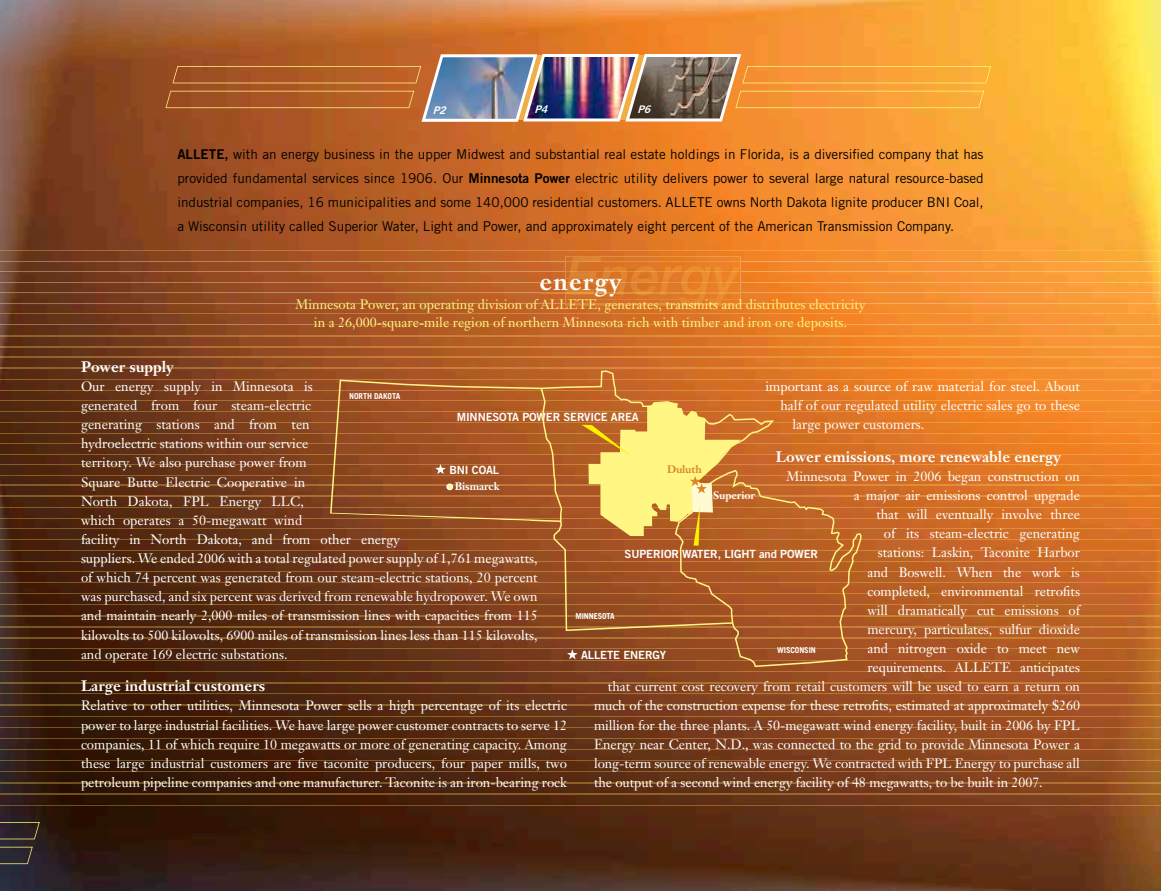
<style>
.page{position:relative;width:1161px;height:891px;background:#fff}
.page>*{position:absolute;margin:0;border:0;box-sizing:border-box;transform-origin:0 0}
.t1{font:700 24.3px "Janson Text";letter-spacing:.05em;color:#fff}
.t2{font:700 15px "Janson Text";color:#fff}
.t3{font:13.5px/19.2px "Janson Text";color:#fff}
.t4{font:13.5px/24px "Trade Gothic";color:#000;text-align:justify}
.t5{font:13.5px/18px "Janson Text";color:#fff683;text-align:center}
.t6{font:11.25px "Trade Gothic Bold Two";letter-spacing:-.01em;color:#fff}
.t7{font:700 10.65px "Janson Text";letter-spacing:-.01em;color:#fff}
.t8{font:700 10.65px "Janson Text";letter-spacing:-.01em;color:#dc8628}
.t9{font:italic 10.5px "Trade Gothic Bold Two";color:#fff}
.t10{font:700 8.1px "Trade Gothic";letter-spacing:-.01em;color:#fff}
.s1{font-family:"Trade Gothic Bold Two"}
</style>
<div class="page">
<img style="left:0;top:0;width:1161px;height:891px">
<svg style="left:0;top:822px;width:40px;height:17px"></svg>
<svg style="left:0;top:847px;width:33px;height:17px"></svg>
<img style="left:165px;top:54px;width:826px;height:68px">
<img style="left:565px;top:256px;width:175px;height:43px">
<img style="left:565px;top:279px;width:57px;height:18px">
<img style="left:565px;top:299px;width:175px;height:7px">
<img style="left:0;top:293px;width:1161px;height:1px">
<img style="left:622px;top:293px;width:118px;height:1px">
<svg style="left:541px;top:293px;width:24px;height:1px"></svg>
<img style="left:565px;top:293px;width:57px;height:1px">
<img style="left:0;top:314px;width:1161px;height:1px">
<img style="left:0;top:336px;width:1161px;height:1px">
<img style="left:0;top:357px;width:1161px;height:1px">
<img style="left:0;top:379px;width:1161px;height:1px">
<img style="left:0;top:400px;width:1161px;height:1px">
<img style="left:0;top:422px;width:1161px;height:1px">
<img style="left:0;top:443px;width:1161px;height:1px">
<img style="left:0;top:464px;width:1161px;height:1px">
<img style="left:0;top:485px;width:1161px;height:1px">
<img style="left:0;top:507px;width:1161px;height:1px">
<img style="left:0;top:528px;width:1161px;height:1px">
<img style="left:0;top:550px;width:1161px;height:1px">
<img style="left:0;top:571px;width:1161px;height:1px">
<img style="left:0;top:593px;width:1161px;height:1px">
<img style="left:0;top:616px;width:1161px;height:1px">
<img style="left:0;top:638px;width:1161px;height:1px">
<img style="left:0;top:660px;width:1161px;height:1px">
<img style="left:0;top:271px;width:1161px;height:1px">
<img style="left:565px;top:271px;width:175px;height:1px">
<img style="left:0;top:250px;width:1161px;height:1px">
<img style="left:0;top:683px;width:1161px;height:1px">
<img style="left:0;top:694px;width:1161px;height:1px">
<img style="left:0;top:261px;width:1161px;height:1px">
<img style="left:565px;top:261px;width:175px;height:1px">
<img style="left:0;top:282px;width:1161px;height:1px">
<img style="left:622px;top:282px;width:118px;height:1px">
<svg style="left:541px;top:282px;width:24px;height:1px"></svg>
<img style="left:565px;top:282px;width:57px;height:1px">
<img style="left:0;top:671px;width:1161px;height:1px">
<img style="left:0;top:649px;width:1161px;height:1px">
<img style="left:0;top:627px;width:1161px;height:1px">
<img style="left:0;top:604px;width:1161px;height:1px">
<img style="left:0;top:582px;width:1161px;height:1px">
<img style="left:0;top:561px;width:1161px;height:1px">
<img style="left:0;top:539px;width:1161px;height:1px">
<img style="left:0;top:518px;width:1161px;height:1px">
<img style="left:0;top:496px;width:1161px;height:1px">
<img style="left:0;top:475px;width:1161px;height:1px">
<img style="left:0;top:454px;width:1161px;height:1px">
<img style="left:0;top:433px;width:1161px;height:1px">
<img style="left:0;top:411px;width:1161px;height:1px">
<img style="left:0;top:390px;width:1161px;height:1px">
<img style="left:0;top:368px;width:1161px;height:1px">
<img style="left:0;top:347px;width:1161px;height:1px">
<img style="left:0;top:325px;width:1161px;height:1px">
<img style="left:314px;top:325px;width:532px;height:1px">
<img style="left:0;top:304px;width:1161px;height:1px">
<img style="left:295px;top:304px;width:571px;height:1px">
<img style="left:565px;top:304px;width:175px;height:1px">
<img style="left:0;top:716px;width:1161px;height:1px">
<img style="left:0;top:739px;width:1161px;height:1px">
<img style="left:0;top:760px;width:1161px;height:1px">
<img style="left:0;top:783px;width:1161px;height:1px">
<img style="left:0;top:805px;width:1161px;height:1px">
<img style="left:0;top:794px;width:1161px;height:1px">
<img style="left:0;top:771px;width:1161px;height:1px">
<img style="left:0;top:750px;width:1161px;height:1px">
<img style="left:0;top:727px;width:1161px;height:1px">
<img style="left:0;top:705px;width:1161px;height:1px">
<svg style="left:330px;top:370px;width:531px;height:297px;background:#a35725"></svg>
<svg style="left:435px;top:464px;width:11px;height:10px"></svg>
<svg style="left:446px;top:483px;width:7px;height:7px"></svg>
<svg style="left:733px;top:401px;width:8px;height:145px"></svg>
<svg style="left:567px;top:649px;width:11px;height:10px"></svg>
<svg style="left:541px;top:388px;width:192px;height:235px;background:#c3843f"></svg>
<p class="t9" style="left:534px;top:103px;width:18px">P4</p>
<p class="t9" style="left:638px;top:103px;width:18px">P6</p>
<p class="t4" style="left:177px;top:142px;width:808px"><span class="s1">ALLETE,</span> with an energy business in the upper Midwest and substantial real estate holdings in Florida, is a diversified company that has provided fundamental services since 1906. Our <span class="s1">Minnesota Power</span> electric utility delivers power to several large natural resource-based industrial companies, 16 municipalities and some 140,000 residential customers. ALLETE owns North Dakota lignite producer BNI Coal, a Wisconsin utility called Superior Water, Light and Power, and approximately eight percent of the American Transmission Company.</p>
<p class="t9" style="left:433px;top:103px;width:18px">P2</p>
<h1 class="t1" style="left:540px;top:266px;width:83px">energy</h1>
<p class="t5" style="left:295px;top:296px;width:572px">Minnesota Power, an operating division of ALLETE, generates, transmits and distributes electricity in a 26,000-square-mile region of northern Minnesota rich with timber and iron ore deposits.</p>
<p class="t2" style="left:81px;top:357px;width:94px">Power supply</p>
<p class="t3" style="left:81px;top:377px;width:458px">Our energy supply in Minnesota is<br>generated from four steam-electric<br>generating stations and from ten<br>hydroelectric stations within our service<br>territory. We also purchase power from<br>Square Butte Electric Cooperative in<br>North Dakota, FPL Energy LLC,<br>which operates a 50-megawatt wind<br>facility in North Dakota, and from other energy<br>suppliers. We ended 2006 with a total regulated power supply of 1,761 megawatts, of which 74 percent was generated from our steam-electric stations, 20 percent was purchased, and six percent was derived from renewable hydropower. We own and maintain nearly 2,000 miles of transmission lines with capacities from 115 kilovolts to 500 kilovolts, 6900 miles of transmission lines less than 115 kilovolts, and operate 169 electric substations.</p>
<p class="t2" style="left:81px;top:676px;width:186px">Large industrial customers</p>
<p class="t3" style="left:81px;top:696px;width:488px;text-align:justify">Relative to other utilities, Minnesota Power sells a high percentage of its electric power to large industrial facilities. We have large power customer contracts to serve 12 companies, 11 of which require 10 megawatts or more of generating capacity. Among these large industrial customers are five taconite producers, four paper mills, two petroleum pipeline companies and one manufacturer. Taconite is an iron-bearing rock</p>
<p class="t3" style="left:765px;top:377px;width:316px">important as a source of raw material for steel. About</p>
<p class="t3" style="left:780px;top:396px;width:301px">half of our regulated utility electric sales go to these</p>
<p class="t3" style="left:792px;top:415px;width:133px">large power customers.</p>
<p class="t2" style="left:776px;top:447px;width:287px">Lower emissions, more renewable energy</p>
<p class="t3" style="left:786px;top:467px;width:295px">Minnesota Power in 2006 began construction on</p>
<p class="t3" style="left:854px;top:486px;width:228px">a major air emissions control upgrade</p>
<p class="t3" style="left:876px;top:505px;width:205px">that will eventually involve three</p>
<p class="t3" style="left:884px;top:524px;width:198px">of its steam-electric generating</p>
<p class="t3" style="left:878px;top:543px;width:204px">stations: Laskin, Taconite Harbor</p>
<p class="t3" style="left:867px;top:562px;width:214px">and Boswell. When the work is</p>
<p class="t3" style="left:867px;top:581px;width:214px">completed, environmental retrofits</p>
<p class="t3" style="left:867px;top:600px;width:214px">will dramatically cut emissions of</p>
<p class="t3" style="left:867px;top:620px;width:214px">mercury, particulates, sulfur dioxide</p>
<p class="t3" style="left:867px;top:639px;width:214px">and nitrogen oxide to meet new</p>
<p class="t3" style="left:867px;top:658px;width:214px">requirements. ALLETE anticipates</p>
<p class="t3" style="left:608px;top:677px;width:474px">that current cost recovery from retail customers will be used to earn a return on</p>
<p class="t3" style="left:594px;top:696px;width:488px">much of the construction expense for these retrofits, estimated at approximately $260</p>
<p class="t3" style="left:594px;top:715px;width:487px">million for the three plants. A 50-megawatt wind energy facility, built in 2006 by FPL</p>
<p class="t3" style="left:594px;top:734px;width:488px">Energy near Center, N.D., was connected to the grid to provide Minnesota Power a</p>
<p class="t3" style="left:594px;top:753px;width:487px">long-term source of renewable energy. We contracted with FPL Energy to purchase all</p>
<p class="t3" style="left:594px;top:773px;width:450px">the output of a second wind energy facility of 48 megawatts, to be built in 2007.</p>
<p class="t10" style="left:349px;top:391px;width:52px">NORTH DAKOTA</p>
<p class="t6" style="left:457px;top:410px;width:184px">MINNESOTA POWER SERVICE AREA</p>
<p class="t8" style="left:667px;top:462px;width:36px">Duluth</p>
<p class="t6" style="left:450px;top:463px;width:51px">BNI COAL</p>
<p class="t7" style="left:455px;top:480px;width:46px">Bismarck</p>
<p class="t7" style="left:713px;top:488px;width:43px">Superior</p>
<p class="t6" style="left:625px;top:547px;width:195px">SUPERIOR WATER, LIGHT and POWER</p>
<p class="t10" style="left:575px;top:611px;width:41px">MINNESOTA</p>
<p class="t10" style="left:777px;top:646px;width:40px">WISCONSIN</p>
<p class="t6" style="left:581px;top:648px;width:86px">ALLETE ENERGY</p>
</div>
